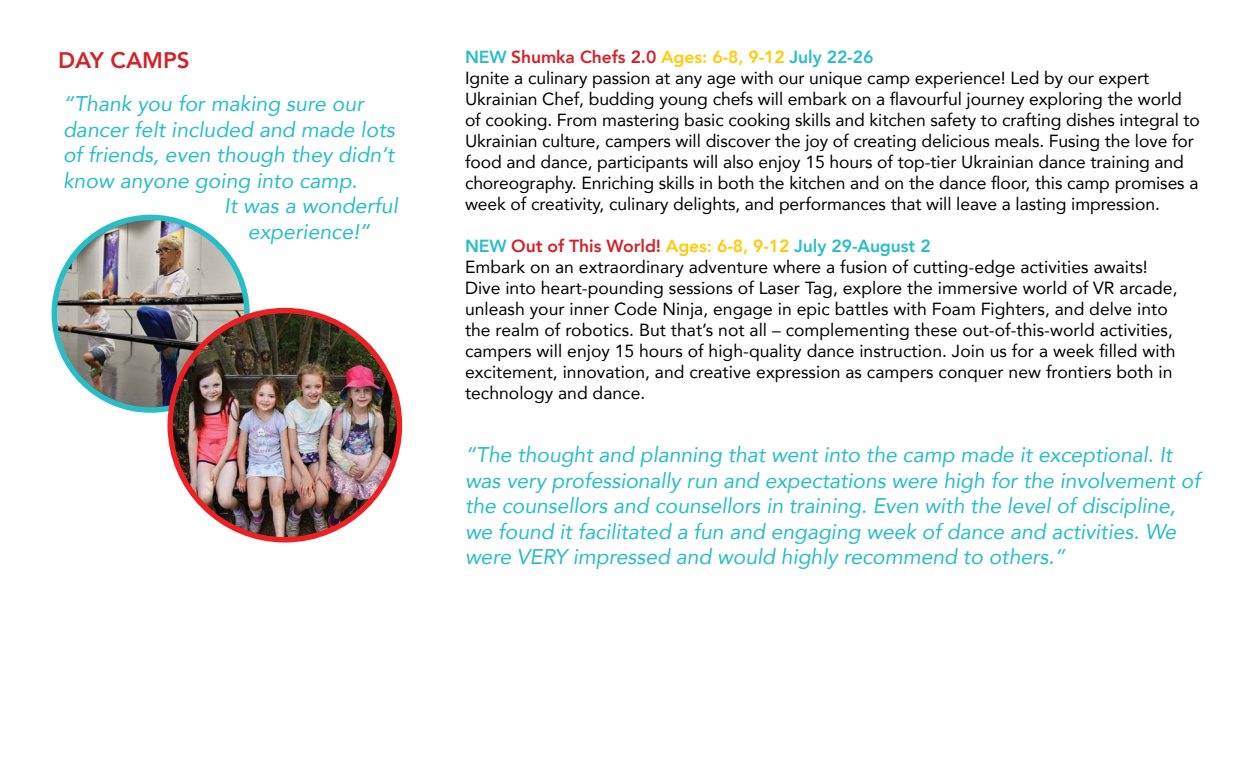
<style>
.page{position:relative;width:1260px;height:765px;background:#fff}
.page>*{position:absolute;margin:0;border:0;box-sizing:border-box;transform-origin:0 0}
.t1{font:800 22.5px "Avenir";color:#d2232a}
.t2{font:italic 21.25px/25.5px "Avenir";letter-spacing:-.005em;color:#28bec8}
.t3{font:17.5px/21px "Avenir";letter-spacing:-.005em;color:#000}
.s1{font-weight:800;color:#28bec8}
.s2{font-weight:800;color:#d2232a}
.s3{font-weight:800;color:#ffcb05}
</style>
<div class="page">
<img style="left:55px;top:217px;width:192px;height:193px">
<div style="left:52px;top:215px;width:198px;height:198px;border:5px solid #28bec8;border-radius:50%"></div>
<img style="left:170px;top:312px;width:229px;height:225px">
<div style="left:167px;top:308px;width:235px;height:235px;border:5px solid #ed2124;border-radius:50%"></div>
<p class="t1" style="left:58px;top:43px;width:133px">DAY CAMPS</p>
<p class="t3" style="left:465px;top:46px;width:737px"><span class="s1">NEW</span> <span class="s2">Shumka Chefs 2.0</span> <span class="s3">Ages: 6-8, 9-12</span> <span class="s1">July 22-26<br></span>Ignite a culinary passion at any age with our unique camp experience! Led by our expert Ukrainian Chef, budding young chefs will embark on a flavourful journey exploring the world of cooking. From mastering basic cooking skills and kitchen safety to crafting dishes integral to Ukrainian culture, campers will discover the joy of creating delicious meals. Fusing the love for food and dance, participants will also enjoy 15 hours of top-tier Ukrainian dance training and choreography. Enriching skills in both the kitchen and on the dance floor, this camp promises a week of creativity, culinary delights, and performances that will leave a lasting impression.</p>
<p class="t3" style="left:465px;top:235px;width:714px"><span class="s1">NEW</span> <span class="s2">Out of This World!</span> <span class="s3">Ages: 6-8, 9-12</span> <span class="s1">July 29-August 2<br></span>Embark on an extraordinary adventure where a fusion of cutting-edge activities awaits!<br>Dive into heart-pounding sessions of Laser Tag, explore the immersive world of VR arcade, unleash your inner Code Ninja, engage in epic battles with Foam Fighters, and delve into the realm of robotics. But that’s not all – complementing these out-of-this-world activities, campers will enjoy 15 hours of high-quality dance instruction. Join us for a week filled with excitement, innovation, and creative expression as campers conquer new frontiers both in technology and dance.</p>
<p class="t2" style="left:63px;top:91px;width:302px">“Thank you for making sure our</p>
<p class="t2" style="left:63px;top:116px;width:333px">dancer felt included and made lots</p>
<p class="t2" style="left:63px;top:142px;width:333px">of friends, even though they didn’t</p>
<p class="t2" style="left:63px;top:167px;width:296px">know anyone going into camp.</p>
<p class="t2" style="left:224px;top:193px;width:175px">It was a wonderful</p>
<p class="t2" style="left:248px;top:218px;width:124px">experience!”</p>
<p class="t2" style="left:465px;top:442px;width:737px">“The thought and planning that went into the camp made it exceptional. It was very professionally run and expectations were high for the involvement of the counsellors and counsellors in training. Even with the level of discipline, we found it facilitated a fun and engaging week of dance and activities. We were VERY impressed and would highly recommend to others.”</p>
</div>
